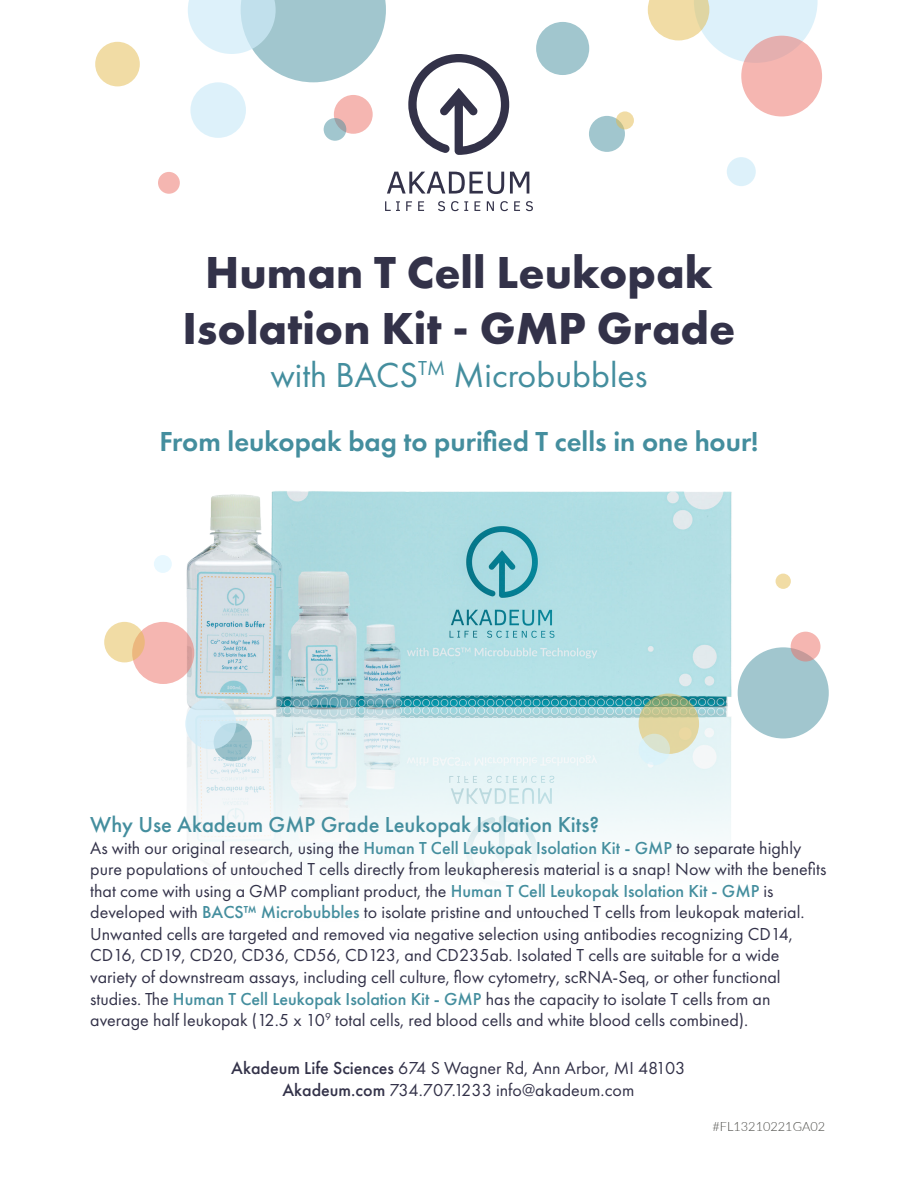
<style>
.page{position:relative;width:918px;height:1188px;background:#fff}
.page>*{position:absolute;margin:0;border:0;box-sizing:border-box;transform-origin:0 0}
.t1{font:700 46.5px/55.8px "Futura PT";color:#333249;text-align:center}
.t2{font:36px "Futura PT";color:#448e9e}
.t3{font:600 28.5px "Futura PT";color:#448e9e}
.t4{font:500 22.5px "Futura PT";color:#448e9e}
.t5{font:18px/21.5px "Futura PT";color:#333249}
.t6{font:300 12.75px "Lato";color:#4d4d49}
.s1{font-weight:500;color:#448e9e}
.s2{font-weight:500}
</style>
<div class="page">
<img style="left:107px;top:491px;width:705px;height:382px">
<svg style="left:387px;top:172px;width:117px;height:22px"></svg>
<svg style="left:510px;top:172px;width:19px;height:22px"></svg>
<svg style="left:385px;top:201px;width:15px;height:10px"></svg>
<svg style="left:406px;top:201px;width:6px;height:10px"></svg>
<svg style="left:418px;top:201px;width:6px;height:10px"></svg>
<svg style="left:438px;top:201px;width:7px;height:10px"></svg>
<svg style="left:451px;top:201px;width:17px;height:10px"></svg>
<svg style="left:474px;top:201px;width:6px;height:10px"></svg>
<svg style="left:487px;top:201px;width:7px;height:10px"></svg>
<svg style="left:500px;top:201px;width:8px;height:10px"></svg>
<svg style="left:514px;top:201px;width:6px;height:10px"></svg>
<svg style="left:526px;top:201px;width:7px;height:10px"></svg>
<svg style="left:408px;top:54px;width:101px;height:101px"></svg>
<svg style="left:188px;top:0;width:198px;height:82px"></svg>
<div style="left:95px;top:42px;width:45px;height:44px;background:#f1dca5;border-radius:50%"></div>
<div style="left:741px;top:36px;width:81px;height:80px;background:#f5b6b1;border-radius:50%"></div>
<div style="left:334px;top:95px;width:39px;height:39px;background:#f5b6b1;border-radius:50%"></div>
<svg style="left:324px;top:118px;width:22px;height:23px"></svg>
<svg style="left:648px;top:0;width:170px;height:63px"></svg>
<div style="left:589px;top:116px;width:36px;height:36px;background:#a1c6ce;border-radius:50%"></div>
<svg style="left:616px;top:111px;width:18px;height:18px"></svg>
<div style="left:536px;top:22px;width:53px;height:53px;background:#a1c6ce;border-radius:50%"></div>
<div style="left:154px;top:555px;width:18px;height:18px;background:#e8f8ff;border-radius:50%"></div>
<svg style="left:214px;top:723px;width:38px;height:38px"></svg>
<svg style="left:639px;top:694px;width:60px;height:60px;background:#ccca96"></svg>
<svg style="left:132px;top:622px;width:62px;height:62px;background:#f3b5b0"></svg>
<svg style="left:104px;top:622px;width:41px;height:40px"></svg>
<div style="left:738px;top:647px;width:91px;height:91px;background:#a1c6ce;border-radius:50%"></div>
<svg style="left:791px;top:632px;width:30px;height:30px"></svg>
<svg style="left:185px;top:698px;width:51px;height:51px;background:#d1e9f3"></svg>
<svg style="left:639px;top:734px;width:31px;height:31px"></svg>
<div style="left:776px;top:574px;width:15px;height:15px;background:#f1dca5;border-radius:50%"></div>
<div style="left:190px;top:82px;width:56px;height:56px;background:#ddf1fa;border-radius:50%"></div>
<div style="left:158px;top:172px;width:22px;height:22px;background:#f5b6b1;border-radius:50%"></div>
<div style="left:727px;top:157px;width:29px;height:29px;background:#ddf1fa;border-radius:50%"></div>
<h1 class="t1" style="left:182px;top:248px;width:555px">Human T Cell Leukopak<br>Isolation Kit - GMP Grade</h1>
<h2 class="t2" style="left:270px;top:360px;width:379px">with BACS<sup>TM</sup> Microbubbles</h2>
<h3 class="t3" style="left:160px;top:430px;width:600px">From leukopak bag to purified T cells in one hour!</h3>
<p class="t4" style="left:90px;top:815px;width:511px">Why Use Akadeum GMP Grade Leukopak Isolation Kits?</p>
<p class="t5" style="left:90px;top:838px;width:738px">As with our original research, using the <span class="s1">Human T Cell Leukopak Isolation Kit - GMP</span> to separate highly pure populations of untouched T cells directly from leukapheresis material is a snap! Now with the benefits that come with using a GMP compliant product, the <span class="s1">Human T Cell Leukopak Isolation Kit - GMP</span> is developed with <span class="s1">BACS™ Microbubbles</span> to isolate pristine and untouched T cells from leukopak material.<br>Unwanted cells are targeted and removed via negative selection using antibodies recognizing CD14, CD16, CD19, CD20, CD36, CD56, CD123, and CD235ab. Isolated T cells are suitable for a wide variety of downstream assays, including cell culture, flow cytometry, scRNA-Seq, or other functional studies. The <span class="s1">Human T Cell Leukopak Isolation Kit - GMP</span> has the capacity to isolate T cells from an average half leukopak (12.5 x 10<sup>9</sup> total cells, red blood cells and white blood cells combined).</p>
<p class="t5" style="left:231px;top:1059px;width:456px;text-align:center"><span class="s2">Akadeum Life Sciences</span> 674 S Wagner Rd, Ann Arbor, MI 48103<br><span class="s2">Akadeum.com</span> 734.707.1233 info@akadeum.com</p>
<p class="t6" style="left:713px;top:1119px;width:114px">#FL13210221GA02</p>
</div>
